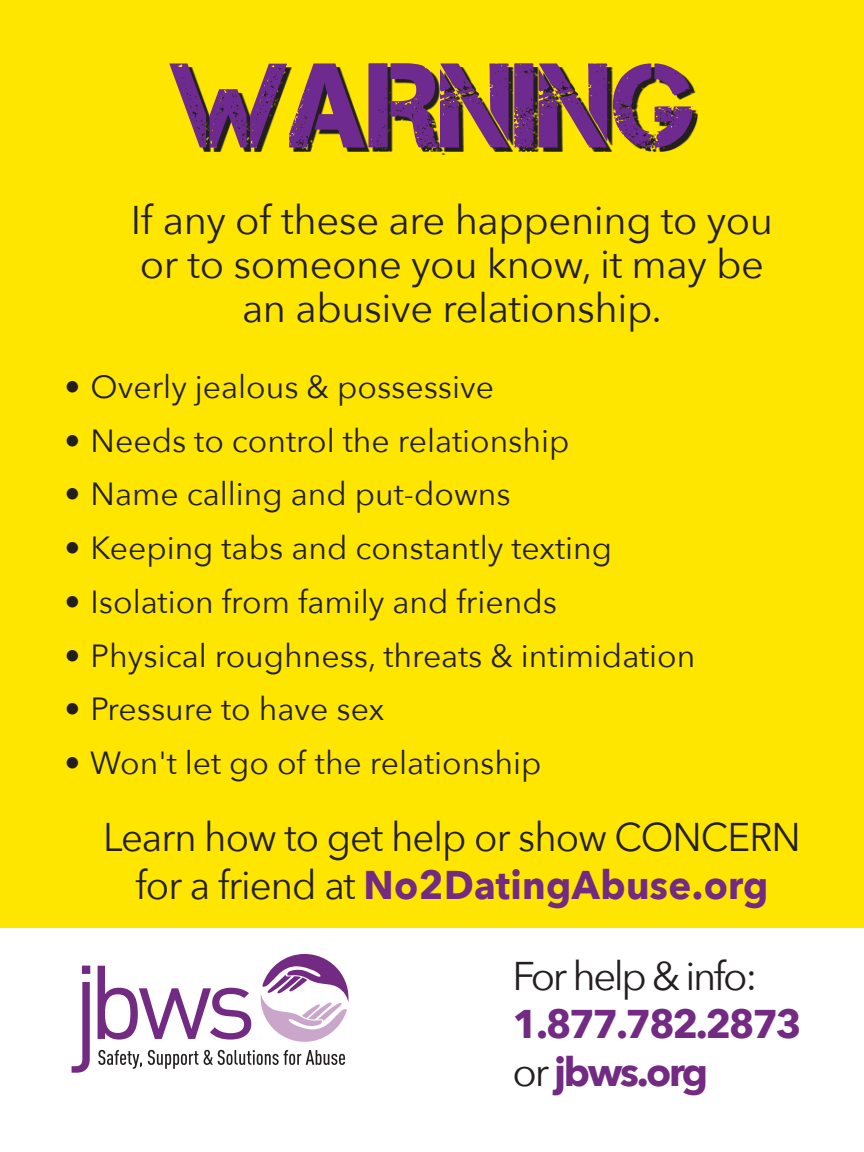
<style>
.page{position:relative;width:864px;height:1152px;background:#fff}
.page>*{position:absolute;margin:0;border:0;box-sizing:border-box;transform-origin:0 0}
.t1{font:120px "Captureit";letter-spacing:.01em;color:#6e2a8e}
.t2{font:40px/44px "Avenir Next";letter-spacing:-.01em;color:#231f20;text-align:center}
.t3{font:40px/48px "Avenir Next";letter-spacing:-.01em;color:#231f20;text-align:center;scale:.96 1}
.t4{font:700 40px "Avenir Next";letter-spacing:-.06em;color:#722a83}
.t5{font:40px "Avenir Next";letter-spacing:-.06em;color:#231f20}
.t6{font:32px "Avenir Next";color:#231f20}
.s1{font-weight:700;color:#722a83}
.s2{font-weight:400;color:#231f20}
</style>
<div class="page">
<div style="left:0;top:0;width:864px;height:927px;background:#ffe601"></div>
<svg style="left:98px;top:1050px;width:44px;height:19px"></svg>
<svg style="left:148px;top:1050px;width:50px;height:19px"></svg>
<svg style="left:204px;top:1050px;width:141px;height:15px"></svg>
<svg style="left:72px;top:966px;width:18px;height:107px"></svg>
<svg style="left:98px;top:966px;width:153px;height:74px"></svg>
<svg style="left:261px;top:954px;width:87px;height:88px"></svg>
<svg style="left:173px;top:67px;width:525px;height:87px"></svg>
<p class="t1" style="left:169px;top:39px;width:527px">WARNING</p>
<p class="t2" style="left:131px;top:196px;width:644px">If any of these are happening to you or to someone you know, it may be an abusive relationship.</p>
<p class="t6" style="left:65px;top:360px;width:431px">• Overly jealous &amp; possessive</p>
<p class="t6" style="left:65px;top:413px;width:506px">• Needs to control the relationship</p>
<p class="t6" style="left:65px;top:467px;width:448px">• Name calling and put-downs</p>
<p class="t6" style="left:65px;top:521px;width:549px">• Keeping tabs and constantly texting</p>
<p class="t6" style="left:65px;top:575px;width:494px">• Isolation from family and friends</p>
<p class="t6" style="left:65px;top:628px;width:632px">• Physical roughness, threats &amp; intimidation</p>
<p class="t6" style="left:65px;top:682px;width:321px">• Pressure to have sex</p>
<p class="t6" style="left:65px;top:736px;width:478px">• Won't let go of the relationship</p>
<p class="t3" style="left:103px;top:811px;width:728px">Learn how to get help or show CONCERN for a friend at <span class="s1">No2DatingAbuse.org</span></p>
<p class="t5" style="left:513px;top:943px;width:246px">For help &amp; info:</p>
<p class="t4" style="left:513px;top:990px;width:291px">1.877.782.2873</p>
<p class="t4" style="left:513px;top:1038px;width:197px"><span class="s2">or</span> jbws.org</p>
</div>
